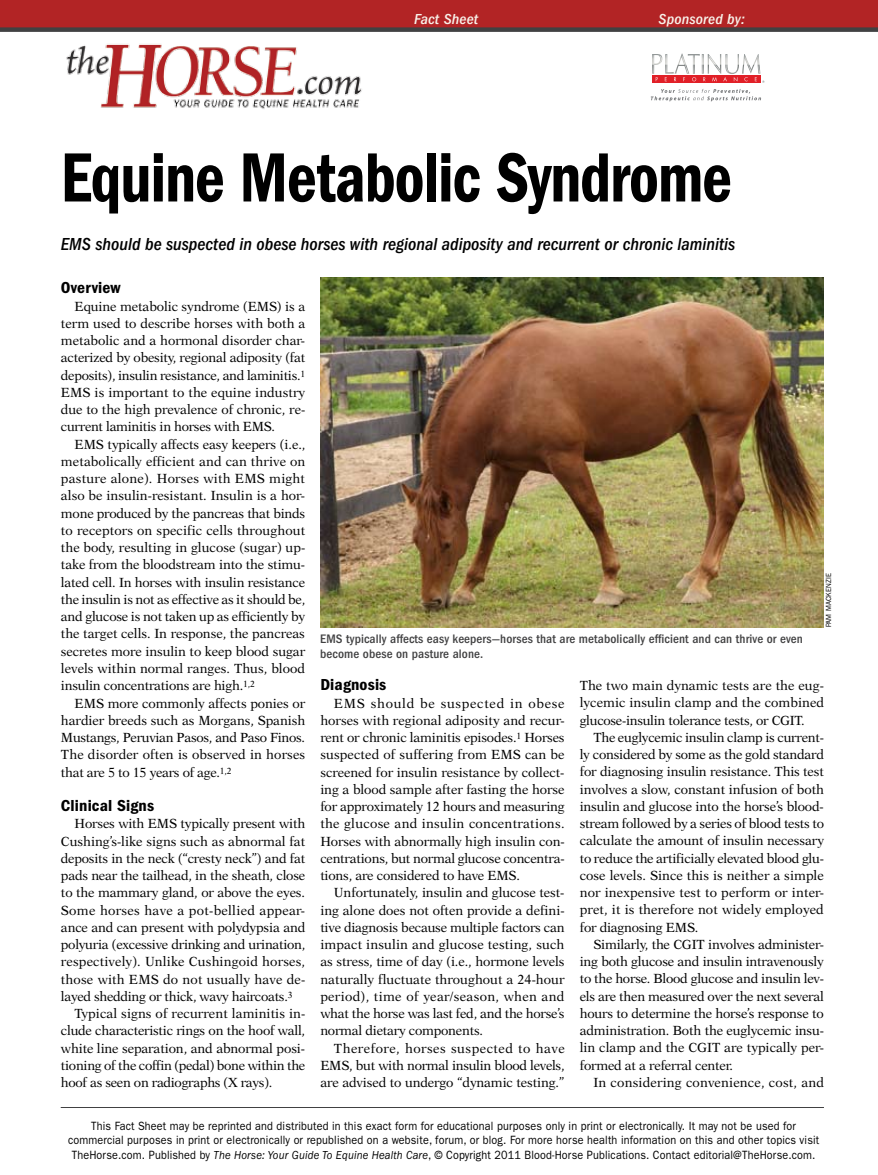
<style>
.page{position:relative;width:878px;height:1175px;background:#fff}
.page>*{position:absolute;margin:0;border:0;box-sizing:border-box;transform-origin:0 0}
.t1{font:72px "ITC Franklin Gothic Std Dm Cd";letter-spacing:-.015em;color:#000;scale:.9 1}
.t2{font:italic 500 condensed 18px "ITC Franklin Gothic Std";color:#000}
.t3{font:16.5px "ITC Franklin Gothic Std Dm Cd";letter-spacing:.01em;color:#000;scale:1.05 1}
.t4{font:italic 500 condensed 15px "ITC Franklin Gothic Std";letter-spacing:.01em;color:#f8f2ea;scale:1.05 1}
.t5{font:13.35px/17.2px "New Aster LT Std";letter-spacing:-.015em;color:#000;text-align:justify;scale:.96 1}
.t6{font:13.35px "New Aster LT Std";letter-spacing:.015em;color:#000;scale:.96 1}
.t7{font:13.35px "New Aster LT Std";letter-spacing:.005em;color:#000;scale:.96 1}
.t8{font:13.35px "New Aster LT Std";letter-spacing:.025em;color:#000;scale:.96 1}
.t9{font:500 condensed 12.75px/15px "ITC Franklin Gothic Std";letter-spacing:.01em;color:#414142}
.t10{font:12px/14.4px "ITC Franklin Gothic Std";letter-spacing:.015em;color:#000;text-align:center;scale:.9 1}
.t11{font:7.5px "ITC Franklin Gothic Std";letter-spacing:.015em;color:#000;scale:.95 1}
.s1{font-style:italic}
</style>
<div class="page">
<hr style="left:61px;top:1107px;width:763px;height:1px;background:#414142">
<img style="left:66px;top:44px;width:296px;height:65px">
<div style="left:0;top:0;width:878px;height:30px;background:#b22425"></div>
<div style="left:0;top:27px;width:878px;height:5px;background:#414142"></div>
<svg style="left:652px;top:54px;width:112px;height:29px"></svg>
<svg style="left:650px;top:89px;width:111px;height:12px"></svg>
<img style="left:320px;top:277px;width:504px;height:351px">
<p class="t4" style="left:414px;top:11px;width:63px">Fact Sheet</p>
<p class="t4" style="left:658px;top:11px;width:84px">Sponsored by:</p>
<h1 class="t1" style="left:61px;top:136px;width:747px">Equine Metabolic Syndrome</h1>
<h2 class="t2" style="left:61px;top:234px;width:676px">EMS should be suspected in obese horses with regional adiposity and recurrent or chronic laminitis</h2>
<p class="t3" style="left:61px;top:278px;width:58px">Overview</p>
<p class="t5" style="left:61px;top:297px;width:256px;text-indent:14px">Equine metabolic syndrome (EMS) is a term used to describe horses with both a metabolic and a hormonal disorder char&shy;acterized by obesity, regional adiposity (fat deposits), insulin resistance, and laminitis.<sup>1<br></sup>EMS is important to the equine industry due to the high prevalence of chronic, re&shy;current laminitis in horses with EMS.</p>
<p class="t5" style="left:61px;top:435px;width:256px;text-indent:14px">EMS typically affects easy keepers (i.e., metabolically efficient and can thrive on pasture alone). Horses with EMS might also be insulin-resistant. Insulin is a hor&shy;mone produced by the pancreas that binds to receptors on specific cells throughout the body, resulting in glucose (sugar) up&shy;take from the bloodstream into the stimu&shy;lated cell. In horses with insulin resistance the insulin is not as effective as it should be, and glucose is not taken up as efficiently by the target cells. In response, the pancreas secretes more insulin to keep blood sugar levels within normal ranges. Thus, blood insulin concentrations are high.<sup>1,2</sup></p>
<p class="t5" style="left:61px;top:694px;width:256px;text-indent:14px">EMS more commonly affects ponies or hardier breeds such as Morgans, Spanish Mustangs, Peruvian Pasos, and Paso Finos.<br>The disorder often is observed in horses that are 5 to 15 years of age.<sup>1,2</sup></p>
<p class="t3" style="left:61px;top:796px;width:90px">Clinical Signs</p>
<p class="t5" style="left:75px;top:815px;width:242px">Horses with EMS typically present with</p>
<p class="t5" style="left:61px;top:832px;width:256px">Cushing’s-like signs such as abnormal fat</p>
<p class="t5" style="left:61px;top:849px;width:256px">deposits in the neck (“cresty neck”) and fat</p>
<p class="t5" style="left:61px;top:867px;width:256px">pads near the tailhead, in the sheath, close</p>
<p class="t5" style="left:61px;top:884px;width:256px">to the mammary gland, or above the eyes.</p>
<p class="t8" style="left:61px;top:902px;width:256px">Some horses have a pot-bellied appear-</p>
<p class="t5" style="left:61px;top:918px;width:256px">ance and can present with polydypsia and</p>
<p class="t5" style="left:61px;top:936px;width:256px">polyuria (excessive drinking and urination,</p>
<p class="t6" style="left:61px;top:954px;width:256px">respectively). Unlike Cushingoid horses,</p>
<p class="t6" style="left:61px;top:971px;width:256px">those with EMS do not usually have de-</p>
<p class="t5" style="left:61px;top:987px;width:242px">layed shedding or thick, wavy haircoats.<sup>3</sup></p>
<p class="t7" style="left:75px;top:1005px;width:242px">Typical signs of recurrent laminitis in-</p>
<p class="t5" style="left:61px;top:1022px;width:256px">clude characteristic rings on the hoof wall,</p>
<p class="t5" style="left:61px;top:1039px;width:256px">white line separation, and abnormal posi-</p>
<p class="t5" style="left:61px;top:1056px;width:256px">tioning of the coffin (pedal) bone within the</p>
<p class="t5" style="left:61px;top:1074px;width:222px">hoof as seen on radiographs (X rays).</p>
<p class="t11" style="left:824px;top:627px;width:58px;rotate:-90deg">pam mackenzi e</p>
<p class="t9" style="left:320px;top:631px;width:484px">EMS typically affects easy keepers—horses that are metabolically efficient and can thrive or even become obese on pasture alone.</p>
<p class="t3" style="left:320px;top:675px;width:64px">Diagnosis</p>
<p class="t5" style="left:320px;top:694px;width:256px;text-indent:14px">EMS should be suspected in obese horses with regional adiposity and recur&shy;rent or chronic laminitis episodes.<sup>1</sup> Horses suspected of suffering from EMS can be screened for insulin resistance by collect&shy;ing a blood sample after fasting the horse for approximately 12 hours and measuring the glucose and insulin concentrations.<br>Horses with abnormally high insulin con&shy;centrations, but normal glucose concentra&shy;tions, are considered to have EMS.</p>
<p class="t5" style="left:320px;top:884px;width:256px;text-indent:14px">Unfortunately, insulin and glucose test&shy;ing alone does not often provide a defini&shy;tive diagnosis because multiple factors can impact insulin and glucose testing, such as stress, time of day (i.e., hormone levels naturally fluctuate throughout a 24-hour period), time of year/season, when and what the horse was last fed, and the horse’s normal dietary components.</p>
<p class="t5" style="left:320px;top:1039px;width:256px;text-indent:14px">Therefore, horses suspected to have EMS, but with normal insulin blood levels, are advised to undergo “dynamic testing.”</p>
<p class="t5" style="left:579px;top:677px;width:256px">The two main dynamic tests are the eug&shy;lycemic insulin clamp and the combined glucose-insulin tolerance tests, or CGIT.</p>
<p class="t5" style="left:579px;top:728px;width:256px;text-indent:14px">The euglycemic insulin clamp is current&shy;ly considered by some as the gold standard for diagnosing insulin resistance. This test involves a slow, constant infusion of both insulin and glucose into the horse’s blood&shy;stream followed by a series of blood tests to calculate the amount of insulin necessary to reduce the artificially elevated blood glu&shy;cose levels. Since this is neither a simple nor inexpensive test to perform or inter&shy;pret, it is therefore not widely employed for diagnosing EMS.</p>
<p class="t5" style="left:579px;top:935px;width:256px;text-indent:14px">Similarly, the CGIT involves administer&shy;ing both glucose and insulin intravenously to the horse. Blood glucose and insulin lev&shy;els are then measured over the next several hours to determine the horse’s response to administration. Both the euglycemic insu&shy;lin clamp and the CGIT are typically per&shy;formed at a referral center.</p>
<p class="t6" style="left:593px;top:1074px;width:242px">In considering convenience, cost, and</p>
<p class="t10" style="left:68px;top:1118px;width:836px">This Fact Sheet may be reprinted and distributed in this exact form for educational purposes only in print or electronically. It may not be used for commercial purposes in print or electronically or republished on a website, forum, or blog. For more horse health information on this and other topics visit<br>TheHorse.com. Published by <span class="s1">The Horse: Your Guide To Equine Health Care</span>, © Copyright 2011 Blood-Horse Publications. Contact editorial@TheHorse.com.</p>
</div>
